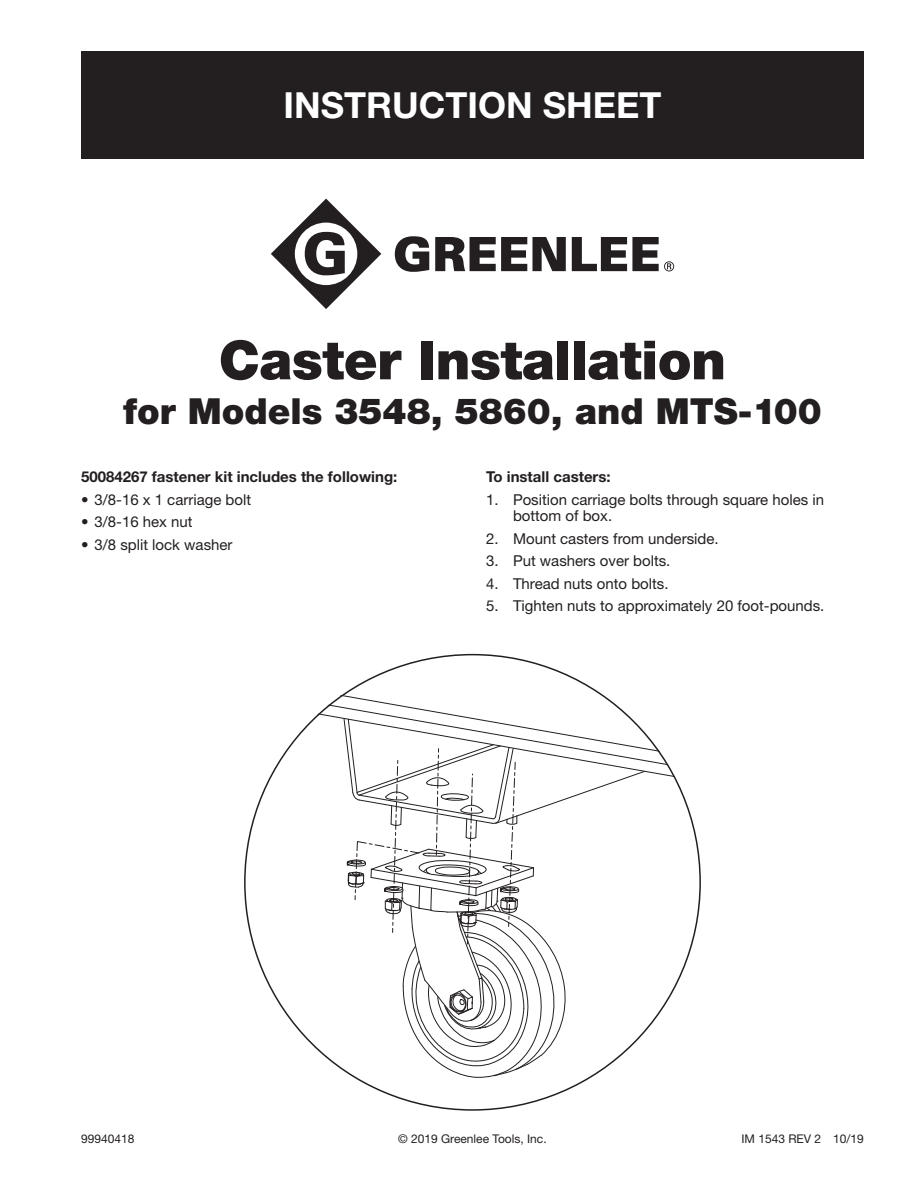
<style>
.page{position:relative;width:918px;height:1188px;background:#fff}
.page>*{position:absolute;margin:0;border:0;box-sizing:border-box;transform-origin:0 0}
.t1{font:900 54px "Helvetica Neue LT Std";letter-spacing:-.01em;color:#231f20}
.Title_Sub{font:900 36px "Helvetica Neue LT Std";color:#231f20}
.t2{font:700 36px "Helvetica Neue LT Std";color:#fff}
.Body_Copy_w__s{font:15px/16.5px "Helvetica Neue LT Std";color:#231f20}
.Subsubhead{font:700 15px "Helvetica Neue LT Std";color:#231f20}
.t3{font:12px "Helvetica Neue LT Std";color:#231f20}
</style>
<div class="page">
<div style="left:81px;top:51px;width:783px;height:108px;background:#231f20"></div>
<svg style="left:271px;top:199px;width:110px;height:110px"></svg>
<svg style="left:435px;top:237px;width:131px;height:34px"></svg>
<svg style="left:572px;top:237px;width:102px;height:34px"></svg>
<svg style="left:395px;top:236px;width:34px;height:36px"></svg>
<svg style="left:289px;top:683px;width:394px;height:395px"></svg>
<p class="t2" style="left:284px;top:83px;width:379px">INSTRUCTION SHEET</p>
<p class="t1" style="left:219px;top:328px;width:509px">Caster Installation</p>
<p class="Title_Sub" style="left:123px;top:390px;width:700px">for Models 3548, 5860, and MTS-100</p>
<p class="Subsubhead" style="left:81px;top:468px;width:318px">50084267 fastener kit includes the following:</p>
<p class="Body_Copy_w__s" style="left:81px;top:491px;width:172px">• 3/8-16 x 1 carriage bolt</p>
<p class="Body_Copy_w__s" style="left:81px;top:514px;width:113px">• 3/8-16 hex nut</p>
<p class="Body_Copy_w__s" style="left:81px;top:536px;width:153px">• 3/8 split lock washer</p>
<p class="Subsubhead" style="left:486px;top:468px;width:126px">To install casters:</p>
<p class="Body_Copy_w__s" style="left:513px;top:491px;width:313px;text-indent:-27px">1. Position carriage bolts through square holes in bottom of box.</p>
<p class="Body_Copy_w__s" style="left:486px;top:530px;width:234px">2. Mount casters from underside.</p>
<p class="Body_Copy_w__s" style="left:486px;top:553px;width:186px">3. Put washers over bolts.</p>
<p class="Body_Copy_w__s" style="left:486px;top:575px;width:184px">4. Thread nuts onto bolts.</p>
<p class="Body_Copy_w__s" style="left:486px;top:598px;width:340px">5. Tighten nuts to approximately 20 foot-pounds.</p>
<p class="t3" style="left:81px;top:1131px;width:55px">99940418</p>
<p class="t3" style="left:398px;top:1131px;width:150px">© 2019 Greenlee Tools, Inc.</p>
<p class="t3" style="left:742px;top:1131px;width:124px">IM 1543 REV 2 10/19</p>
</div>
